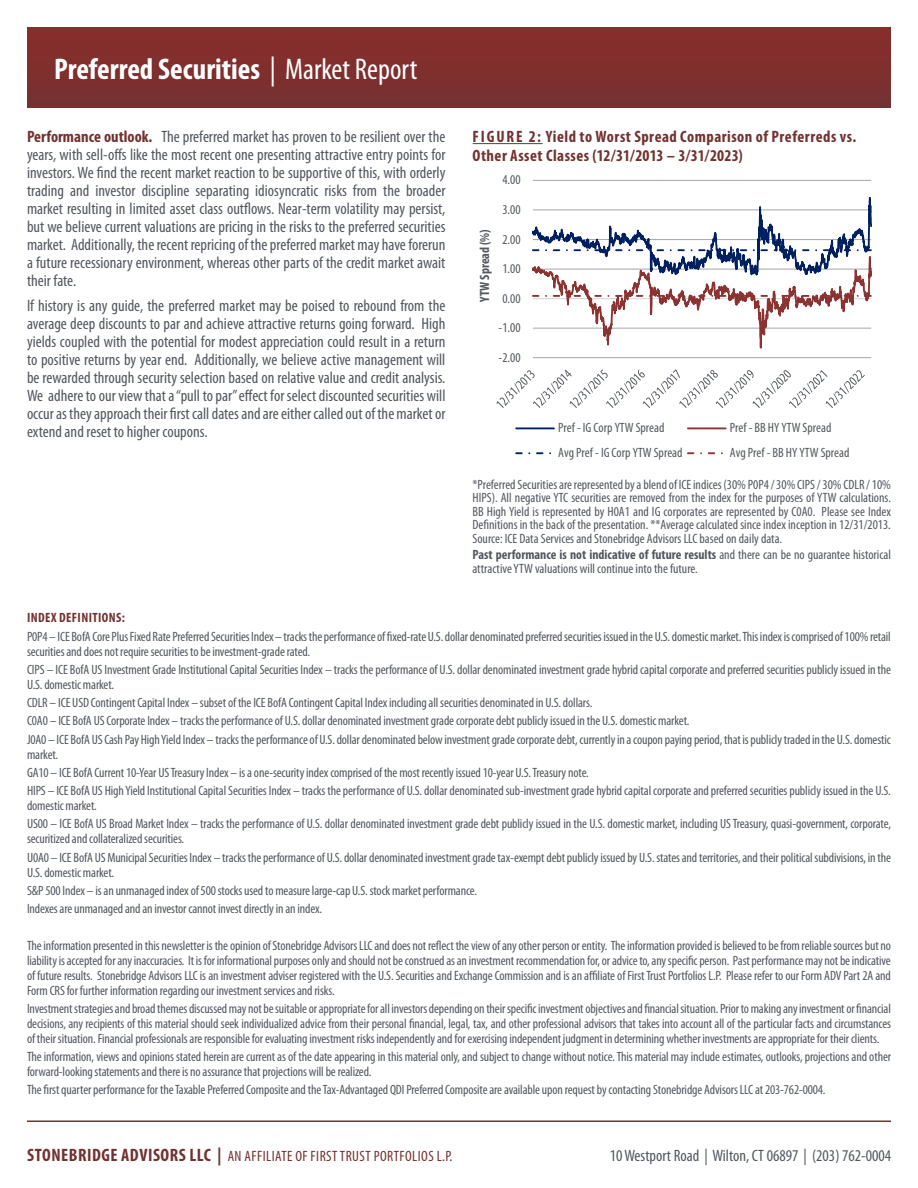
<style>
.page{position:relative;width:918px;height:1188px;background:#fff}
.page>*{position:absolute;margin:0;border:0;box-sizing:border-box;transform-origin:0 0}
.Title_-_Facing_Page{font:700 condensed 30px "Myriad Pro";color:#fff}
.Body_Copy{font:condensed 16.5px/18px "Myriad Pro";color:#52575f;text-align:justify}
.Chart_Titles{font:700 condensed 16.5px/19.5px "Myriad Pro";letter-spacing:.03em;color:#723231}
.t1{font:condensed 15px "Myriad Pro";letter-spacing:.03em;color:#723231}
.Risk_Copy{font:condensed 13.5px/15px "Myriad Pro";letter-spacing:-.01em;color:#52575f}
.t2{font:condensed 13.5px "Myriad Pro";color:#53585f}
.Risk_Header{font:700 condensed 13.5px "Myriad Pro";letter-spacing:.03em;color:#723231}
.t3{font:700 condensed 13.5px "Myriad Pro";color:#53585f}
.s1{font-weight:400}
.s2{font-weight:700;color:#723231}
.s3{font-weight:700}
.s4{font-weight:700;font-size:18px}
</style>
<div class="page">
<hr style="left:27px;top:1120px;width:864px;height:2px;background:#723231">
<div style="left:27px;top:27px;width:864px;height:81px;background:linear-gradient(to right,#7e2f2e,#7e2f2e)"></div>
<hr style="left:473px;top:143px;width:70px;height:1px;background:#723231">
<svg style="left:533px;top:180px;width:339px;height:179px"></svg>
<svg style="left:533px;top:248px;width:339px;height:4px"></svg>
<svg style="left:533px;top:294px;width:339px;height:4px"></svg>
<svg style="left:497px;top:369px;width:368px;height:39px"></svg>
<hr style="left:516px;top:427px;width:38px;height:2px;background:#002060">
<hr style="left:688px;top:427px;width:38px;height:2px;background:#8b3331">
<svg style="left:516px;top:452px;width:35px;height:2px"></svg>
<svg style="left:688px;top:452px;width:35px;height:2px"></svg>
<p class="Title_-_Facing_Page" style="left:54px;top:50px;width:365px">Preferred Securities <span class="s1">| Market Report</span></p>
<p class="Body_Copy" style="left:27px;top:127px;width:420px"><span class="s2">Performance outlook.</span> The preferred market has proven to be resilient over the years, with sell-offs like the most recent one presenting attractive entry points for investors. We find the recent market reaction to be supportive of this, with orderly trading and investor discipline separating idiosyncratic risks from the broader market resulting in limited asset class outflows. Near-term volatility may persist, but we believe current valuations are pricing in the risks to the preferred securities market. Additionally, the recent repricing of the preferred market may have forerun a future recessionary environment, whereas other parts of the credit market await their fate.</p>
<p class="Body_Copy" style="left:27px;top:296px;width:420px">If history is any guide, the preferred market may be poised to rebound from the average deep discounts to par and achieve attractive returns going forward. High yields coupled with the potential for modest appreciation could result in a return to positive returns by year end. Additionally, we believe active management will be rewarded through security selection based on relative value and credit analysis.<br>We adhere to our view that a “pull to par” effect for select discounted securities will occur as they approach their first call dates and are either called out of the market or extend and reset to higher coupons.</p>
<p class="Chart_Titles" style="left:472px;top:126px;width:385px">FIGURE 2: Yield to Worst Spread Comparison of Preferreds vs.<br>Other Asset Classes (12/31/2013 – 3/31/2023)</p>
<p class="t2" style="left:502px;top:172px;width:20px">4.00</p>
<p class="t3" style="left:476px;top:302px;width:74px;rotate:-90deg">YTW Spread (%)</p>
<p class="t2" style="left:502px;top:201px;width:20px">3.00</p>
<p class="t2" style="left:502px;top:231px;width:20px">2.00</p>
<p class="t2" style="left:502px;top:260px;width:20px">1.00</p>
<p class="t2" style="left:502px;top:290px;width:20px">0.00</p>
<p class="t2" style="left:499px;top:320px;width:23px">-1.00</p>
<p class="t2" style="left:499px;top:349px;width:23px">-2.00</p>
<p class="t2" style="left:558px;top:420px;width:108px">Pref - IG Corp YTW Spread</p>
<p class="t2" style="left:730px;top:420px;width:103px">Pref - BB HY YTW Spread</p>
<p class="t2" style="left:558px;top:445px;width:126px">Avg Pref - IG Corp YTW Spread</p>
<p class="t2" style="left:730px;top:445px;width:121px">Avg Pref - BB HY YTW Spread</p>
<p class="Risk_Copy" style="left:472px;top:477px;width:420px;line-height:13.5px;text-align:justify">*Preferred Securities are represented by a blend of ICE indices (30% P0P4 / 30% CIPS / 30% CDLR / 10% HIPS). All negative YTC securities are removed from the index for the purposes of YTW calculations.<br>BB High Yield is represented by H0A1 and IG corporates are represented by C0A0. Please see Index Definitions in the back of the presentation. **Average calculated since index inception in 12/31/2013.<br>Source: ICE Data Services and Stonebridge Advisors LLC based on daily data.</p>
<p class="Risk_Copy" style="left:472px;top:548px;width:420px;line-height:13.5px"><span class="s3">Past performance is not indicative of future results</span> and there can be no guarantee historical attractive YTW valuations will continue into the future.</p>
<p class="Risk_Header" style="left:27px;top:609px;width:99px">INDEX DEFINITIONS:</p>
<p class="Risk_Copy" style="left:27px;top:629px;width:865px">P0P4 – ICE BofA Core Plus Fixed Rate Preferred Securities Index – tracks the performance of fixed-rate U.S. dollar denominated preferred securities issued in the U.S. domestic market. This index is comprised of 100% retail securities and does not require securities to be investment-grade rated.</p>
<p class="Risk_Copy" style="left:27px;top:662px;width:866px">CIPS – ICE BofA US Investment Grade Institutional Capital Securities Index – tracks the performance of U.S. dollar denominated investment grade hybrid capital corporate and preferred securities publicly issued in the<br>U.S. domestic market.</p>
<p class="Risk_Copy" style="left:27px;top:695px;width:567px">CDLR – ICE USD Contingent Capital Index – subset of the ICE BofA Contingent Capital Index including all securities denominated in U.S. dollars.</p>
<p class="Risk_Copy" style="left:27px;top:713px;width:664px">C0A0 – ICE BofA US Corporate Index – tracks the performance of U.S. dollar denominated investment grade corporate debt publicly issued in the U.S. domestic market.</p>
<p class="Risk_Copy" style="left:27px;top:731px;width:865px">J0A0 – ICE BofA US Cash Pay High Yield Index – tracks the performance of U.S. dollar denominated below investment grade corporate debt, currently in a coupon paying period, that is publicly traded in the U.S. domestic market.</p>
<p class="Risk_Copy" style="left:27px;top:765px;width:563px">GA10 – ICE BofA Current 10-Year US Treasury Index – is a one-security index comprised of the most recently issued 10-year U.S. Treasury note.</p>
<p class="Risk_Copy" style="left:27px;top:783px;width:865px">HIPS – ICE BofA US High Yield Institutional Capital Securities Index – tracks the performance of U.S. dollar denominated sub-investment grade hybrid capital corporate and preferred securities publicly issued in the U.S. domestic market.</p>
<p class="Risk_Copy" style="left:27px;top:816px;width:866px">US00 – ICE BofA US Broad Market Index – tracks the performance of U.S. dollar denominated investment grade debt publicly issued in the U.S. domestic market, including US Treasury, quasi-government, corporate, securitized and collateralized securities.</p>
<p class="Risk_Copy" style="left:27px;top:849px;width:865px">U0A0 – ICE BofA US Municipal Securities Index – tracks the performance of U.S. dollar denominated investment grade tax-exempt debt publicly issued by U.S. states and territories, and their political subdivisions, in the<br>U.S. domestic market.</p>
<p class="Risk_Copy" style="left:27px;top:883px;width:452px">S&amp;P 500 Index – is an unmanaged index of 500 stocks used to measure large-cap U.S. stock market performance.</p>
<p class="Risk_Copy" style="left:27px;top:901px;width:297px">Indexes are unmanaged and an investor cannot invest directly in an index.</p>
<p class="Risk_Copy" style="left:27px;top:937px;width:866px;text-align:justify">The information presented in this newsletter is the opinion of Stonebridge Advisors LLC and does not reflect the view of any other person or entity. The information provided is believed to be from reliable sources but no liability is accepted for any inaccuracies. It is for informational purposes only and should not be construed as an investment recommendation for, or advice to, any specific person. Past performance may not be indicative of future results. Stonebridge Advisors LLC is an investment adviser registered with the U.S. Securities and Exchange Commission and is an affiliate of First Trust Portfolios L.P. Please refer to our Form ADV Part 2A and Form CRS for further information regarding our investment services and risks.</p>
<p class="Risk_Copy" style="left:27px;top:1001px;width:866px;text-align:justify">Investment strategies and broad themes discussed may not be suitable or appropriate for all investors depending on their specific investment objectives and financial situation. Prior to making any investment or financial decisions, any recipients of this material should seek individualized advice from their personal financial, legal, tax, and other professional advisors that takes into account all of the particular facts and circumstances of their situation. Financial professionals are responsible for evaluating investment risks independently and for exercising independent judgment in determining whether investments are appropriate for their clients.</p>
<p class="Risk_Copy" style="left:27px;top:1049px;width:866px">The information, views and opinions stated herein are current as of the date appearing in this material only, and subject to change without notice. This material may include estimates, outlooks, projections and other forward-looking statements and there is no assurance that projections will be realized.</p>
<p class="Risk_Copy" style="left:27px;top:1082px;width:800px">The first quarter performance for the Taxable Preferred Composite and the Tax-Advantaged QDI Preferred Composite are available upon request by contacting Stonebridge Advisors LLC at 203-762-0004.</p>
<p class="t1" style="left:27px;top:1147px;width:427px"><span class="s4">STONEBRIDGE ADVISORS LLC |</span> AN AFFILIATE OF FIRST TRUST PORTFOLIOS L.P.</p>
<p class="Body_Copy" style="left:610px;top:1146px;width:283px">10 Westport Road | Wilton, CT 06897 | (203) 762-0004</p>
</div>
